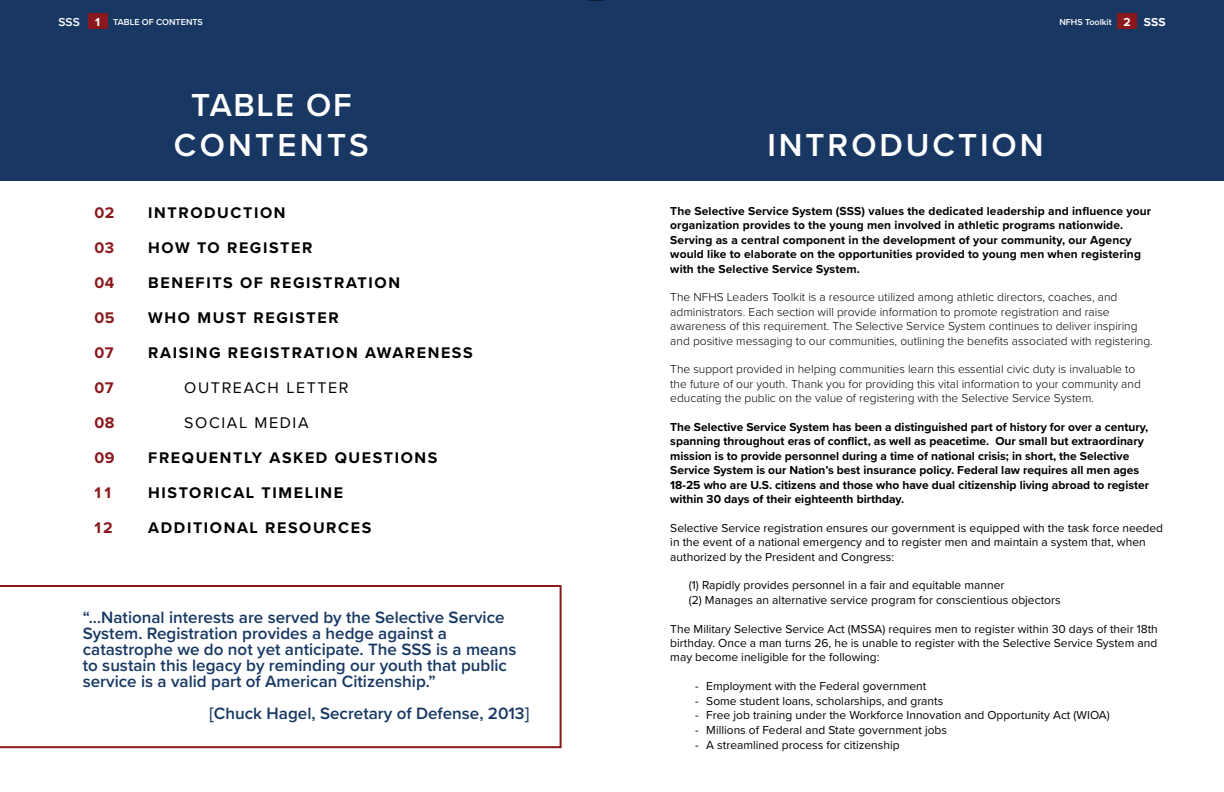
<style>
.page{position:relative;width:1224px;height:792px;background:#fff}
.page>*{position:absolute;margin:0;border:0;box-sizing:border-box;transform-origin:0 0}
.t1{font:600 33px/39.6px "Proxima Nova";letter-spacing:.09em;color:#fff;text-align:center}
.t2{font:600 17px/16px "Proxima Nova";color:#183863}
.t3{font:700 16px/35px "Proxima Nova";letter-spacing:.1em;color:#000}
.t4{font:16px/35px "Proxima Nova";letter-spacing:.1em;color:#000}
.t5{font:700 16px/35px "Proxima Nova";letter-spacing:.01em;color:#8a181c}
.t6{font:700 12px/14.4px "Proxima Nova";color:#000}
.t7{font:12px/14.4px "Proxima Nova";color:#000}
.t8{font:300 12px/14.4px "Proxima Nova";color:#000}
.t9{font:600 12px "Proxima Nova";color:#fff}
.t10{font:600 9px "Proxima Nova";color:#fff}
.s1{font-weight:700;font-size:12px}
</style>
<div class="page">
<div style="left:0;top:0;width:1224px;height:181px;background:#183863"></div>
<svg style="left:0;top:585px;width:562px;height:163px"></svg>
<div style="left:1117px;top:13px;width:20px;height:16px;background:#8a181c"></div>
<div style="left:88px;top:13px;width:19px;height:16px;background:#8a181c"></div>
<p class="t9" style="left:59px;top:13px;width:23px">SSS</p>
<p class="t10" style="left:95px;top:15px;width:109px"><span class="s1">1</span> TABLE OF CONTENTS</p>
<p class="t10" style="left:1059px;top:15px;width:108px">NFHS Toolkit <span class="s1">2 SSS</span></p>
<h1 class="t1" style="left:174px;top:85px;width:196px">TABLE OF<br>CONTENTS</h1>
<h3 class="t5" style="left:95px;top:195px;width:21px">02<br>03<br>04<br>05<br>07<br>07<br>08<br>09<br>11<br>12</h3>
<h3 class="t3" style="left:148px;top:195px;width:326px">INTRODUCTION<br>HOW TO REGISTER<br>BENEFITS OF REGISTRATION<br>WHO MUST REGISTER<br>RAISING REGISTRATION AWARENESS</h3>
<h3 class="t4" style="left:184px;top:370px;width:166px">OUTREACH LETTER<br>SOCIAL MEDIA</h3>
<h3 class="t3" style="left:148px;top:440px;width:291px">FREQUENTLY ASKED QUESTIONS<br>HISTORICAL TIMELINE<br>ADDITIONAL RESOURCES</h3>
<p class="t2" style="left:83px;top:609px;width:435px">“...National interests are served by the Selective Service System. Registration provides a hedge against a catastrophe we do not yet anticipate. The SSS is a means to sustain this legacy by reminding our youth that public service is a valid part of American Citizenship.”</p>
<h2 class="t2" style="left:210px;top:705px;width:321px">[Chuck Hagel, Secretary of Defense, 2013]</h2>
<h1 class="t1" style="left:767px;top:124px;width:278px">INTRODUCTION</h1>
<p class="t6" style="left:670px;top:204px;width:482px">The Selective Service System (SSS) values the dedicated leadership and influence your organization provides to the young men involved in athletic programs nationwide.<br>Serving as a central component in the development of your community, our Agency would like to elaborate on the opportunities provided to young men when registering with the Selective Service System.</p>
<p class="t8" style="left:670px;top:290px;width:484px">The NFHS Leaders Toolkit is a resource utilized among athletic directors, coaches, and administrators. Each section will provide information to promote registration and raise awareness of this requirement. The Selective Service System continues to deliver inspiring and positive messaging to our communities, outlining the benefits associated with registering.</p>
<p class="t8" style="left:670px;top:362px;width:472px">The support provided in helping communities learn this essential civic duty is invaluable to the future of our youth. Thank you for providing this vital information to your community and educating the public on the value of registering with the Selective Service System.</p>
<p class="t6" style="left:670px;top:420px;width:480px">The Selective Service System has been a distinguished part of history for over a century, spanning throughout eras of conflict, as well as peacetime. Our small but extraordinary mission is to provide personnel during a time of national crisis; in short, the Selective Service System is our Nation’s best insurance policy. Federal law requires all men ages 18-25 who are U.S. citizens and those who have dual citizenship living abroad to register within 30 days of their eighteenth birthday.</p>
<p class="t7" style="left:670px;top:520px;width:494px">Selective Service registration ensures our government is equipped with the task force needed in the event of a national emergency and to register men and maintain a system that, when authorized by the President and Congress:</p>
<p class="t7" style="left:689px;top:578px;width:373px">(1) Rapidly provides personnel in a fair and equitable manner<br>(2) Manages an alternative service program for conscientious objectors</p>
<p class="t7" style="left:670px;top:621px;width:489px;text-align:justify">The Military Selective Service Act (MSSA) requires men to register within 30 days of their 18th birthday. Once a man turns 26, he is unable to register with the Selective Service System and may become ineligible for the following:</p>
<p class="t7" style="left:695px;top:679px;width:233px">- Employment with the Federal government</p>
<p class="t7" style="left:695px;top:693px;width:250px">- Some student loans, scholarships, and grants</p>
<p class="t7" style="left:695px;top:707px;width:416px">- Free job training under the Workforce Innovation and Opportunity Act (WIOA)</p>
<p class="t7" style="left:695px;top:722px;width:254px">- Millions of Federal and State government jobs</p>
<p class="t7" style="left:695px;top:737px;width:206px">- A streamlined process for citizenship</p>
</div>
